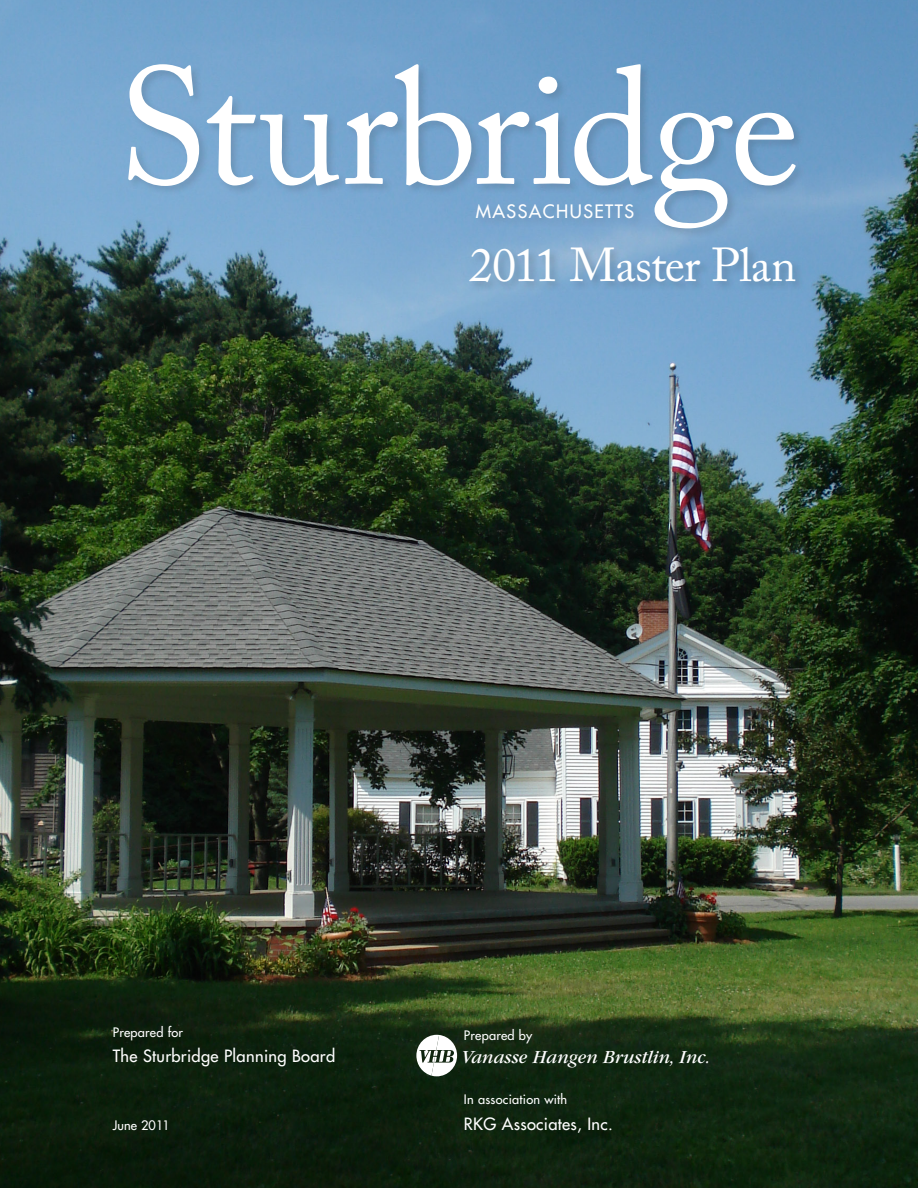
<style>
.page{position:relative;width:918px;height:1188px;background:#fff}
.page>*{position:absolute;margin:0;border:0;box-sizing:border-box;transform-origin:0 0}
.t1{font:165px "Adobe Caslon Pro";letter-spacing:-.015em;color:#fff}
.t2{font:47.25px "Adobe Caslon Pro";letter-spacing:-.015em;color:#fff}
.t3{font:italic 19.2px "Garamond";color:#fff}
.t4{font:18px "Futura";letter-spacing:.08em;color:#fff}
.t5{font:16.5px "Futura";letter-spacing:.02em;color:#fff}
.t6{font:12.75px "Futura";letter-spacing:.02em;color:#fff}
</style>
<div class="page">
<img style="left:0;top:0;width:918px;height:1188px">
<div style="left:127px;top:63px;width:680px;height:176px;background:#231f20;opacity:.15"></div>
<svg style="left:416px;top:1035px;width:41px;height:41px"></svg>
<div style="left:468px;top:246px;width:338px;height:47px;background:#231f20;opacity:.2"></div>
<p class="t1" style="left:117px;top:30px;width:684px">Sturbridge</p>
<p class="t4" style="left:476px;top:200px;width:160px">MASSACHUSETTS</p>
<p class="t2" style="left:469px;top:238px;width:329px">2011 Master Plan</p>
<p class="t6" style="left:113px;top:1024px;width:72px">Prepared for</p>
<p class="t5" style="left:113px;top:1046px;width:224px">The Sturbridge Planning Board</p>
<p class="t3" style="left:461px;top:1047px;width:250px">Vanasse Hangen Brustlin, Inc.</p>
<p class="t6" style="left:464px;top:1028px;width:70px">Prepared by</p>
<p class="t6" style="left:113px;top:1117px;width:59px">June 2011</p>
<p class="t6" style="left:464px;top:1091px;width:105px">In association with</p>
<p class="t5" style="left:464px;top:1114px;width:150px">RKG Associates, Inc.</p>
</div>
